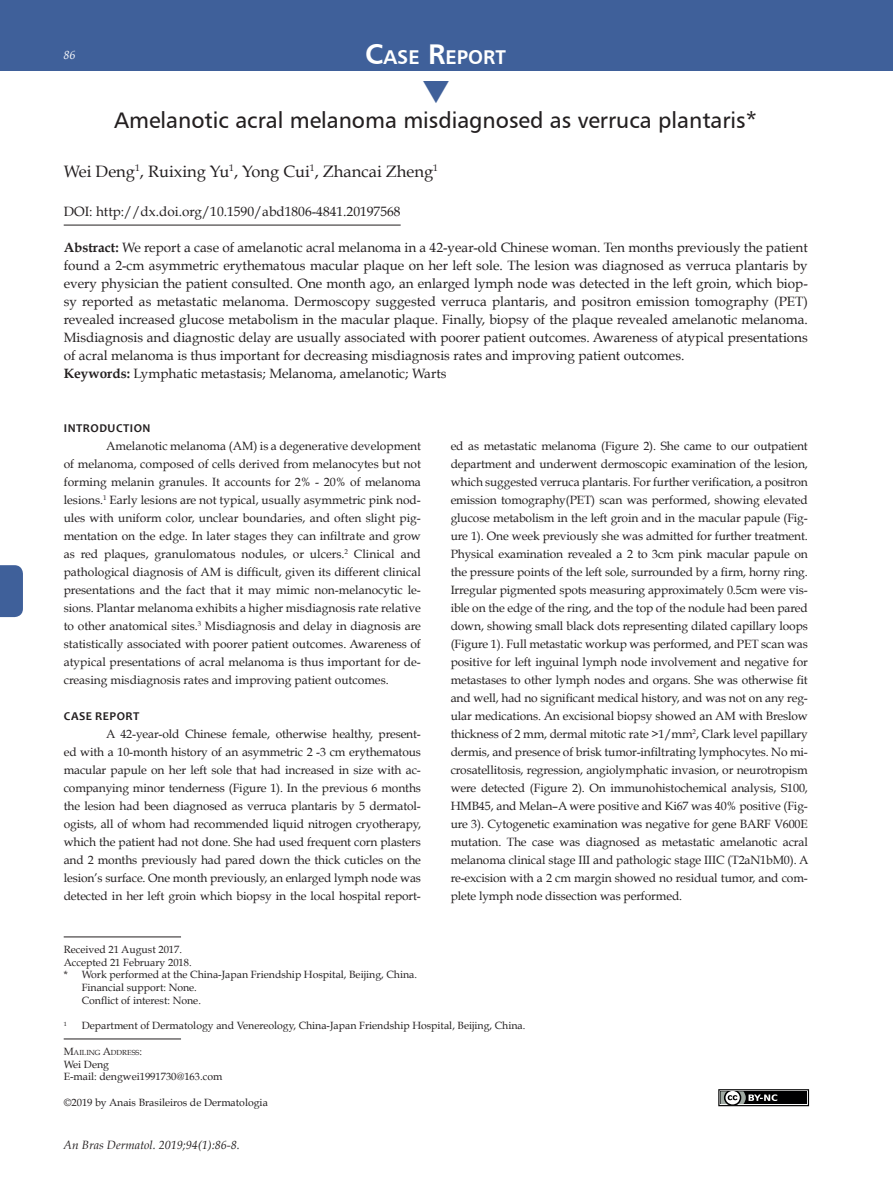
<style>
.page{position:relative;width:893px;height:1191px;background:#fff}
.page>*{position:absolute;margin:0;border:0;box-sizing:border-box;transform-origin:0 0}
.Titulo{font:22.5px "Humanist 777 BT Roman B";color:#231f20}
.t1{font:19.95px "Humanist 777 BT Bold B";color:#fff}
.Autores{font:16.5px "Book Antiqua";color:#231f20}
.DOI{font:13.5px/18px "Book Antiqua";color:#231f20;text-align:justify}
.ABD-ING_-_2016_-_Fin{font:12px/18px "Book Antiqua";letter-spacing:-.01em;color:#231f20;text-align:justify}
.ABD-ING_-_2016{font:12px/18px "Book Antiqua";color:#231f20;text-align:justify}
.t2{font:italic 12px "Book Antiqua";color:#231f20}
.ABD-ING_-_2016-2{font:700 12px "Candara";letter-spacing:.04em;color:#231f20}
.t3{font:italic 12px "Book Antiqua";color:#fff}
.t4{font:10.5px "Book Antiqua";color:#231f20}
.t5{font:7.35px "Book Antiqua";color:#231f20}
.t6{font:6.15px "Book Antiqua";color:#231f20}
.s1{font-size:28.5px}
.s2{font-weight:700}
.s3{font-size:10.5px}
</style>
<div class="page">
<svg style="left:0;top:565px;width:23px;height:52px"></svg>
<div style="left:0;top:0;width:893px;height:71px;background:#3f609a"></div>
<hr style="left:64px;top:936px;width:117px;height:1px;background:#231f20">
<hr style="left:64px;top:1038px;width:117px;height:1px;background:#231f20">
<hr style="left:64px;top:225px;width:337px;height:1px;background:#231f20">
<svg style="left:718px;top:1089px;width:91px;height:17px;background:#4d4d4d"></svg>
<p class="t3" style="left:63px;top:48px;width:13px">86</p>
<p class="t1" style="left:365px;top:45px;width:142px"><span class="s1">C</span>ASE <span class="s1">R</span>EPORT</p>
<p class="Titulo" style="left:114px;top:107px;width:644px">Amelanotic acral melanoma misdiagnosed as verruca plantaris*</p>
<p class="Autores" style="left:64px;top:161px;width:376px">Wei Deng<sup>1</sup>, Ruixing Yu<sup>1</sup>, Yong Cui<sup>1</sup>, Zhancai Zheng<sup>1</sup></p>
<p class="DOI" style="left:64px;top:202px;width:338px">DOI: http://dx.doi.org/10.1590/abd1806-4841.20197568</p>
<p class="DOI" style="left:64px;top:238px;width:746px"><span class="s2">Abstract:</span> We report a case of amelanotic acral melanoma in a 42-year-old Chinese woman. Ten months previously the patient found a 2-cm asymmetric erythematous macular plaque on her left sole. The lesion was diagnosed as verruca plantaris by every physician the patient consulted. One month ago, an enlarged lymph node was detected in the left groin, which biop&shy;sy reported as metastatic melanoma. Dermoscopy suggested verruca plantaris, and positron emission tomography (PET) revealed increased glucose metabolism in the macular plaque. Finally, biopsy of the plaque revealed amelanotic melanoma.<br>Misdiagnosis and diagnostic delay are usually associated with poorer patient outcomes. Awareness of atypical presentations of acral melanoma is thus important for decreasing misdiagnosis rates and improving patient outcomes.</p>
<p class="DOI" style="left:64px;top:364px;width:384px"><span class="s2">Keywords:</span> Lymphatic metastasis; Melanoma, amelanotic; Warts</p>
<p class="ABD-ING_-_2016-2" style="left:64px;top:421px;width:88px">INTRODUCTION</p>
<p class="ABD-ING_-_2016" style="left:64px;top:437px;width:359px;text-indent:43px">Amelanotic melanoma (AM) is a degenerative development of melanoma, composed of cells derived from melanocytes but not forming melanin granules. It accounts for 2% - 20% of melanoma lesions.<sup>1</sup> Early lesions are not typical, usually asymmetric pink nod&shy;ules with uniform color, unclear boundaries, and often slight pig&shy;mentation on the edge. In later stages they can infiltrate and grow as red plaques, granulomatous nodules, or ulcers.<sup>2</sup> Clinical and pathological diagnosis of AM is difficult, given its different clinical presentations and the fact that it may mimic non-melanocytic le&shy;sions. Plantar melanoma exhibits a higher misdiagnosis rate relative to other anatomical sites.<sup>3</sup> Misdiagnosis and delay in diagnosis are statistically associated with poorer patient outcomes. Awareness of atypical presentations of acral melanoma is thus important for de&shy;creasing misdiagnosis rates and improving patient outcomes.</p>
<p class="ABD-ING_-_2016-2" style="left:64px;top:709px;width:77px">CASE REPORT</p>
<p class="ABD-ING_-_2016_-_Fin" style="left:64px;top:725px;width:359px;text-indent:43px">A 42-year-old Chinese female, otherwise healthy, present&shy;ed with a 10-month history of an asymmetric 2 -3 cm erythematous macular papule on her left sole that had increased in size with ac&shy;companying minor tenderness (Figure 1). In the previous 6 months the lesion had been diagnosed as verruca plantaris by 5 dermatol&shy;ogists, all of whom had recommended liquid nitrogen cryotherapy, which the patient had not done. She had used frequent corn plasters and 2 months previously had pared down the thick cuticles on the lesion’s surface. One month previously, an enlarged lymph node was detected in her left groin which biopsy in the local hospital report-</p>
<p class="ABD-ING_-_2016_-_Fin" style="left:451px;top:437px;width:359px">ed as metastatic melanoma (Figure 2). She came to our outpatient department and underwent dermoscopic examination of the lesion, which suggested verruca plantaris. For further verification, a positron emission tomography(PET) scan was performed, showing elevated glucose metabolism in the left groin and in the macular papule (Fig&shy;ure 1). One week previously she was admitted for further treatment.<br>Physical examination revealed a 2 to 3cm pink macular papule on the pressure points of the left sole, surrounded by a firm, horny ring.<br>Irregular pigmented spots measuring approximately 0.5cm were vis&shy;ible on the edge of the ring, and the top of the nodule had been pared down, showing small black dots representing dilated capillary loops (Figure 1). Full metastatic workup was performed, and PET scan was positive for left inguinal lymph node involvement and negative for metastases to other lymph nodes and organs. She was otherwise fit and well, had no significant medical history, and was not on any reg&shy;ular medications. An excisional biopsy showed an AM with Breslow thickness of 2 mm, dermal mitotic rate &gt;1/mm<sup>2</sup>, Clark level papillary dermis, and presence of brisk tumor-infiltrating lymphocytes. No mi&shy;crosatellitosis, regression, angiolymphatic invasion, or neurotropism were detected (Figure 2). On immunohistochemical analysis, S100, HMB45, and Melan–A were positive and Ki67 was 40% positive (Fig&shy;ure 3). Cytogenetic examination was negative for gene BARF V600E mutation. The case was diagnosed as metastatic amelanotic acral melanoma clinical stage III and pathologic stage IIIC (T2aN1bM0). A re-excision with a 2 cm margin showed no residual tumor, and com&shy;plete lymph node dissection was performed.</p>
<p class="t4" style="left:64px;top:942px;width:120px">Received 21 August 2017.</p>
<p class="t4" style="left:64px;top:955px;width:130px">Accepted 21 February 2018.</p>
<p class="t4" style="left:64px;top:968px;width:355px">* Work performed at the China-Japan Friendship Hospital, Beijing, China.</p>
<p class="t4" style="left:82px;top:981px;width:117px">Financial support: None.</p>
<p class="t4" style="left:82px;top:993px;width:121px">Conflict of interest: None.</p>
<p class="t6" style="left:64px;top:1020px;width:5px">1</p>
<p class="t4" style="left:82px;top:1019px;width:445px">Department of Dermatology and Venereology, China-Japan Friendship Hospital, Beijing, China.</p>
<p class="t5" style="left:64px;top:1047px;width:80px"><span class="s3">M</span>AILING <span class="s3">A</span>DDRESS<span class="s3">:</span></p>
<p class="t4" style="left:64px;top:1057px;width:47px">Wei Deng</p>
<p class="t4" style="left:64px;top:1070px;width:160px">E-mail: dengwei1991730@163.com</p>
<p class="t4" style="left:64px;top:1095px;width:206px">©2019 by Anais Brasileiros de Dermatologia</p>
<p class="t2" style="left:64px;top:1137px;width:178px">An Bras Dermatol. 2019;94(1):86-8.</p>
</div>
